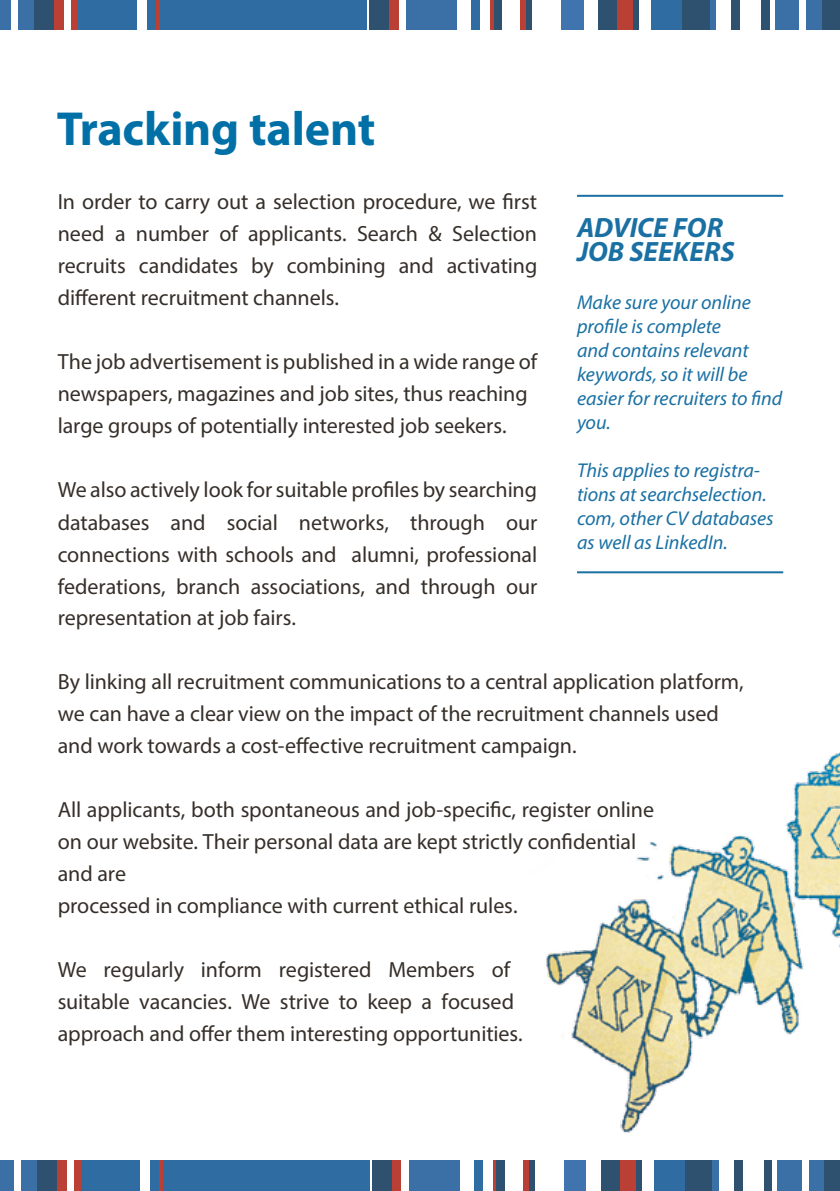
<style>
.page{position:relative;width:840px;height:1191px;background:#fff}
.page>*{position:absolute;margin:0;border:0;box-sizing:border-box;transform-origin:0 0}
.t1{font:700 48px "Myriad Pro";letter-spacing:-.005em;color:#0070a7}
.t2{font:italic 700 28px/24px "Myriad Pro";color:#1a70a3}
.t3{font:22px/32px "Myriad Pro";letter-spacing:-.005em;color:#362f29}
.t4{font:italic 20px/24px "Myriad Pro";color:#1a70a3}
</style>
<div class="page">
<div style="left:0;top:1160px;width:14px;height:31px;background:#3a70a6"></div>
<div style="left:21px;top:1160px;width:16px;height:31px;background:#3a70a6"></div>
<div style="left:37px;top:1160px;width:20px;height:31px;background:#2d516f"></div>
<div style="left:57px;top:1160px;width:10px;height:31px;background:#ba4035"></div>
<div style="left:74px;top:1160px;width:7px;height:31px;background:#ba4035"></div>
<div style="left:81px;top:1160px;width:59px;height:31px;background:#2e6ca1"></div>
<div style="left:150px;top:1160px;width:9px;height:31px;background:#2e6ca1"></div>
<hr style="left:159px;top:1160px;width:4px;height:31px;background:#ba4035">
<div style="left:163px;top:1160px;width:207px;height:31px;background:#2e6ca1"></div>
<div style="left:371px;top:1160px;width:21px;height:31px;background:#2d516f"></div>
<div style="left:392px;top:1160px;width:9px;height:31px;background:#ba4035"></div>
<div style="left:409px;top:1160px;width:51px;height:31px;background:#3a70a6"></div>
<div style="left:473px;top:1160px;width:10px;height:31px;background:#2e6ca1"></div>
<hr style="left:493px;top:1160px;width:3px;height:31px;background:#ba4035">
<div style="left:496px;top:1160px;width:9px;height:31px;background:#2d516f"></div>
<div style="left:523px;top:1160px;width:6px;height:31px;background:#ba4035"></div>
<div style="left:529px;top:1160px;width:6px;height:31px;background:#2d516f"></div>
<div style="left:563px;top:1160px;width:23px;height:31px;background:#4074af"></div>
<div style="left:601px;top:1160px;width:19px;height:31px;background:#2d516f"></div>
<div style="left:620px;top:1160px;width:15px;height:31px;background:#ba4035"></div>
<div style="left:635px;top:1160px;width:6px;height:31px;background:#2d516f"></div>
<div style="left:653px;top:1160px;width:31px;height:31px;background:#2e6ca1"></div>
<div style="left:684px;top:1160px;width:28px;height:31px;background:#2d516f"></div>
<div style="left:712px;top:1160px;width:6px;height:31px;background:#3a70a6"></div>
<div style="left:734px;top:1160px;width:8px;height:31px;background:#2d516f"></div>
<div style="left:764px;top:1160px;width:8px;height:31px;background:#2d516f"></div>
<div style="left:777px;top:1160px;width:24px;height:31px;background:#3a70a6"></div>
<div style="left:808px;top:1160px;width:16px;height:31px;background:#3a70a6"></div>
<div style="left:824px;top:1160px;width:15px;height:31px;background:#2d516f"></div>
<div style="left:0;top:0;width:11px;height:30px;background:#3a70a6"></div>
<div style="left:18px;top:0;width:16px;height:30px;background:#3a70a6"></div>
<div style="left:34px;top:0;width:20px;height:30px;background:#2d516f"></div>
<div style="left:54px;top:0;width:10px;height:30px;background:#ba4035"></div>
<div style="left:71px;top:0;width:7px;height:30px;background:#ba4035"></div>
<div style="left:78px;top:0;width:59px;height:30px;background:#2e6ca1"></div>
<div style="left:147px;top:0;width:9px;height:30px;background:#2e6ca1"></div>
<hr style="left:156px;top:0;width:4px;height:30px;background:#ba4035">
<div style="left:160px;top:0;width:207px;height:30px;background:#2e6ca1"></div>
<div style="left:369px;top:0;width:20px;height:30px;background:#2d516f"></div>
<div style="left:389px;top:0;width:10px;height:30px;background:#ba4035"></div>
<div style="left:406px;top:0;width:51px;height:30px;background:#3a70a6"></div>
<div style="left:471px;top:0;width:9px;height:30px;background:#2e6ca1"></div>
<hr style="left:490px;top:0;width:3px;height:30px;background:#ba4035">
<div style="left:493px;top:0;width:9px;height:30px;background:#2d516f"></div>
<div style="left:520px;top:0;width:6px;height:30px;background:#ba4035"></div>
<div style="left:526px;top:0;width:6px;height:30px;background:#2d516f"></div>
<div style="left:560px;top:0;width:23px;height:30px;background:#4074af"></div>
<div style="left:598px;top:0;width:19px;height:30px;background:#2d516f"></div>
<div style="left:617px;top:0;width:15px;height:30px;background:#ba4035"></div>
<div style="left:632px;top:0;width:6px;height:30px;background:#2d516f"></div>
<div style="left:650px;top:0;width:32px;height:30px;background:#2e6ca1"></div>
<div style="left:682px;top:0;width:27px;height:30px;background:#2d516f"></div>
<div style="left:709px;top:0;width:6px;height:30px;background:#3a70a6"></div>
<div style="left:731px;top:0;width:8px;height:30px;background:#2d516f"></div>
<div style="left:761px;top:0;width:8px;height:30px;background:#2d516f"></div>
<div style="left:774px;top:0;width:24px;height:30px;background:#3a70a6"></div>
<div style="left:805px;top:0;width:16px;height:30px;background:#3a70a6"></div>
<div style="left:821px;top:0;width:18px;height:30px;background:#2d516f"></div>
<hr style="left:576px;top:195px;width:206px;height:2px;background:#1a70a3">
<hr style="left:576px;top:571px;width:206px;height:2px;background:#1a70a3">
<img style="left:546px;top:753px;width:293px;height:380px">
<h1 class="t1" style="left:57px;top:98px;width:320px">Tracking talent</h1>
<p class="t3" style="left:58px;top:186px;width:481px;text-align:justify">In order to carry out a selection procedure, we first need a number of applicants. Search &amp; Selection recruits candidates by combining and activating different recruitment channels.</p>
<p class="t3" style="left:58px;top:346px;width:480px">The job advertisement is published in a wide range of newspapers, magazines and job sites, thus reaching large groups of potentially interested job seekers.</p>
<p class="t3" style="left:58px;top:474px;width:481px;text-align:justify">We also actively look for suitable profiles by searching databases and social networks, through our connections with schools and alumni, professional federations, branch associations, and through our</p>
<p class="t3" style="left:58px;top:601px;width:240px">representation at job fairs.</p>
<p class="t2" style="left:576px;top:214px;width:159px">ADVICE FOR<br>JOB SEEKERS</p>
<p class="t4" style="left:576px;top:289px;width:207px">Make sure your online profile is complete<br>and contains relevant keywords, so it will be easier for recruiters to find you.</p>
<p class="t4" style="left:576px;top:457px;width:198px">This applies to registra&shy;tions at searchselection. com, other CV databases as well as LinkedIn.</p>
<p class="t3" style="left:58px;top:665px;width:687px">By linking all recruitment communications to a central application platform, we can have a clear view on the impact of the recruitment channels used and work towards a cost-effective recruitment campaign.</p>
<p class="t3" style="left:58px;top:793px;width:597px">All applicants, both spontaneous and job-specific, register online on our website. Their personal data are kept strictly confidential and are<br>processed in compliance with current ethical rules.</p>
<p class="t3" style="left:58px;top:953px;width:466px">We regularly inform registered Members of suitable vacancies. We strive to keep a focused approach and offer them interesting opportunities.</p>
</div>
